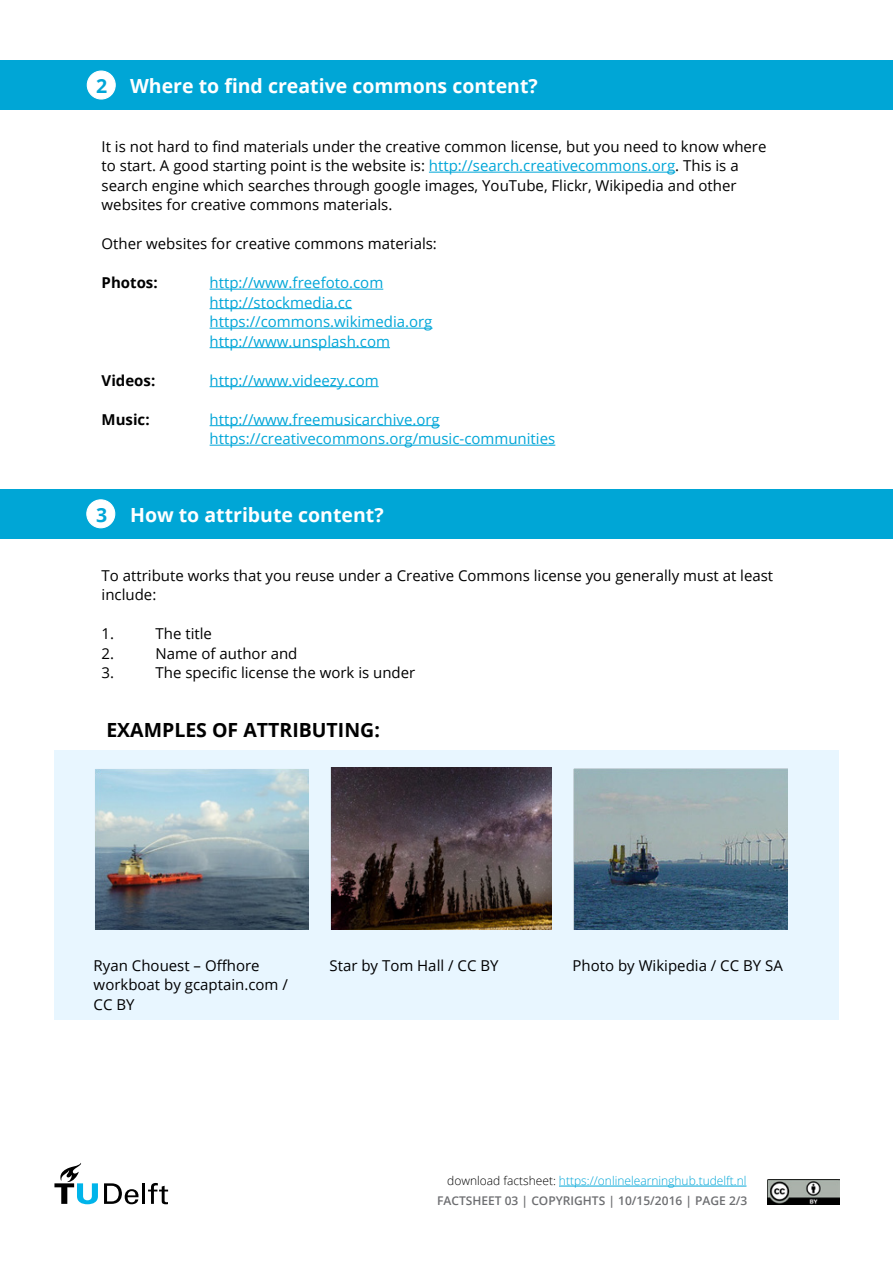
<style>
.page{position:relative;width:893px;height:1263px;background:#fff}
.page>*{position:absolute;margin:0;border:0;box-sizing:border-box;transform-origin:0 0}
.t1{font:700 19.5px "Open Sans";color:#fff}
.t2{font:700 19.5px "Open Sans";color:#000}
.t3{font:15px/19.5px "Open Sans";color:#000}
.t4{font:15px/19.5px "Open Sans";color:#00a6d8}
.t5{font:700 15px "Open Sans";color:#000}
.t6{font:300 12px "Open Sans";color:#00a6d8}
.t7{font:600 12px "Open Sans";color:#6d6e71}
.s1{color:#00a6d8}
.s2{color:#000}
</style>
<div class="page">
<svg style="left:54px;top:1163px;width:44px;height:41px"></svg>
<hr style="left:142px;top:1183px;width:3px;height:21px;background:#000">
<svg style="left:148px;top:1183px;width:20px;height:21px"></svg>
<svg style="left:104px;top:1183px;width:34px;height:21px"></svg>
<img style="left:767px;top:1179px;width:72px;height:25px">
<hr style="left:559px;top:1186px;width:187px;height:1px;background:#00a6d8">
<div style="left:0;top:489px;width:893px;height:49px;background:#00a6d6"></div>
<div style="left:87px;top:500px;width:28px;height:28px;background:#fff;border-radius:50%"></div>
<div style="left:86px;top:499px;width:29px;height:29px;border:1px solid #fff;border-radius:50%"></div>
<hr style="left:429px;top:172px;width:246px;height:1px;background:#00a6d8">
<hr style="left:210px;top:289px;width:173px;height:1px;background:#00a6d8">
<hr style="left:210px;top:308px;width:142px;height:1px;background:#00a6d8">
<hr style="left:210px;top:328px;width:222px;height:1px;background:#00a6d8">
<hr style="left:210px;top:347px;width:180px;height:1px;background:#00a6d8">
<hr style="left:210px;top:386px;width:169px;height:1px;background:#00a6d8">
<hr style="left:210px;top:425px;width:230px;height:1px;background:#00a6d8">
<hr style="left:210px;top:445px;width:345px;height:1px;background:#00a6d8">
<div style="left:54px;top:750px;width:785px;height:269px;background:#e8f6ff"></div>
<img style="left:95px;top:769px;width:214px;height:161px">
<img style="left:330px;top:768px;width:221px;height:162px">
<img style="left:573px;top:769px;width:215px;height:161px">
<div style="left:0;top:60px;width:893px;height:50px;background:#00a6d6"></div>
<div style="left:87px;top:71px;width:28px;height:28px;background:#fff;border-radius:50%"></div>
<div style="left:87px;top:71px;width:29px;height:29px;border:1px solid #fff;border-radius:50%"></div>
<h1 class="t1" style="left:96px;top:72px;width:443px"><span class="s1">2</span> Where to find creative commons content?</h1>
<p class="t3" style="left:102px;top:136px;width:666px">It is not hard to find materials under the creative common license, but you need to know where to start. A good starting point is the website is: <span class="s1">http://search.creativecommons.org</span>. This is a search engine which searches through google images, YouTube, Flickr, Wikipedia and other websites for creative commons materials.</p>
<p class="t3" style="left:102px;top:233px;width:337px">Other websites for creative commons materials:</p>
<p class="t5" style="left:102px;top:272px;width:58px">Photos:</p>
<p class="t4" style="left:210px;top:272px;width:224px">http://www.freefoto.com http://stockmedia.cc https://commons.wikimedia.org http://www.unsplash.com</p>
<p class="t5" style="left:102px;top:369px;width:55px">Videos:</p>
<p class="t4" style="left:210px;top:370px;width:171px">http://www.videezy.com</p>
<p class="t5" style="left:102px;top:408px;width:50px">Music:</p>
<p class="t4" style="left:210px;top:409px;width:347px">http://www.freemusicarchive.org https://creativecommons.org/music-communities</p>
<h1 class="t1" style="left:96px;top:501px;width:289px"><span class="s1">3</span> How to attribute content?</h1>
<p class="t3" style="left:102px;top:565px;width:673px">To attribute works that you reuse under a Creative Commons license you generally must at least include:</p>
<p class="t3" style="left:102px;top:623px;width:14px">1.</p>
<p class="t3" style="left:156px;top:623px;width:58px">The title</p>
<p class="t3" style="left:102px;top:643px;width:14px">2.</p>
<p class="t3" style="left:156px;top:643px;width:143px">Name of author and</p>
<p class="t3" style="left:102px;top:662px;width:14px">3.</p>
<p class="t3" style="left:156px;top:662px;width:261px">The specific license the work is under</p>
<h1 class="t2" style="left:106px;top:716px;width:275px">EXAMPLES OF ATTRIBUTING:</h1>
<p class="t3" style="left:94px;top:955px;width:196px">Ryan Chouest – Offhore workboat by gcaptain.com /<br>CC BY</p>
<p class="t3" style="left:329px;top:955px;width:171px">Star by Tom Hall / CC BY</p>
<p class="t3" style="left:572px;top:955px;width:212px">Photo by Wikipedia / CC BY SA</p>
<p class="t6" style="left:447px;top:1172px;width:301px"><span class="s2">download factsheet:</span> https://onlinelearninghub.tudelft.nl</p>
<p class="t7" style="left:437px;top:1192px;width:312px">FACTSHEET 03 | COPYRIGHTS | 10/15/2016 | PAGE 2/3</p>
</div>
